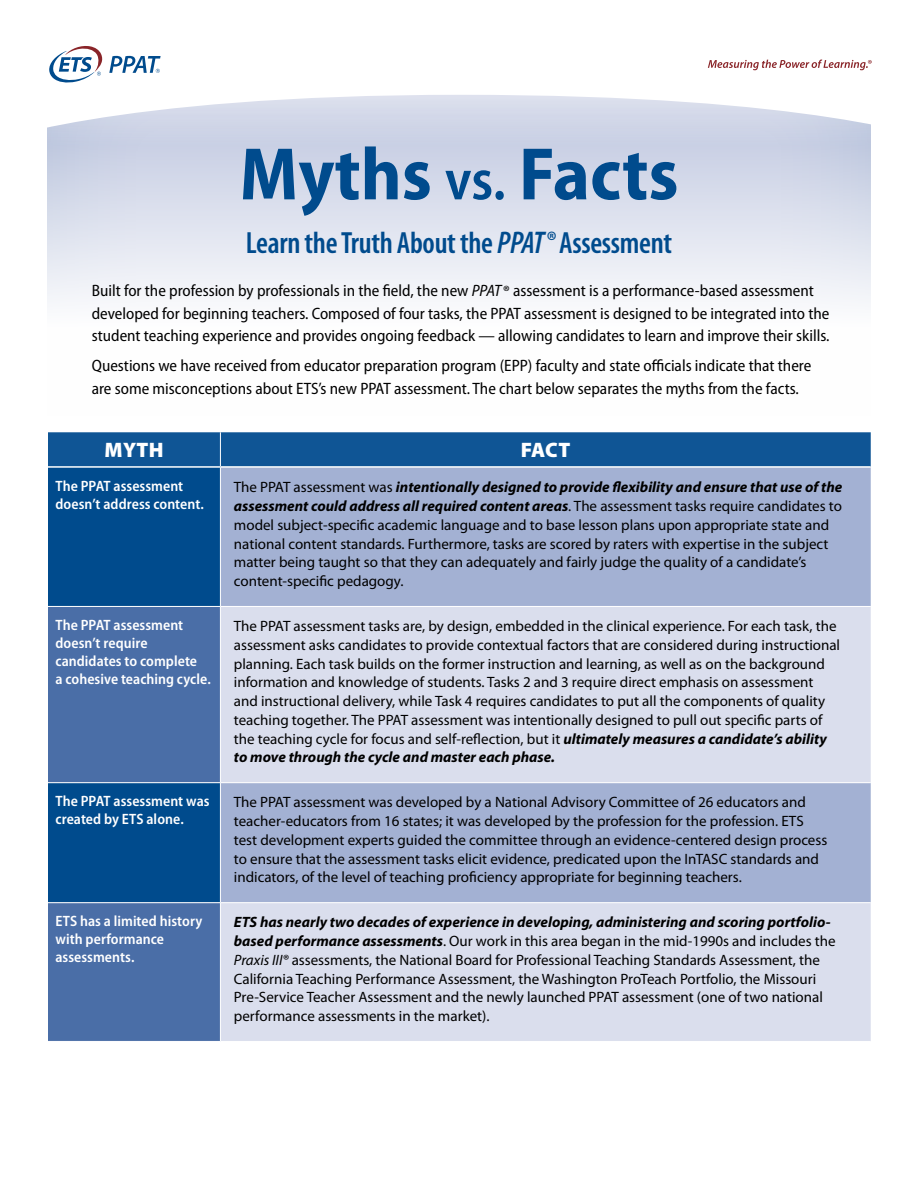
<style>
.page{position:relative;width:918px;height:1188px;background:#fff}
.page>*{position:absolute;margin:0;border:0;box-sizing:border-box;transform-origin:0 0}
.t1{font:700 semi-condensed 75px "Myriad Pro";color:#004b8d}
.t2{font:600 condensed 30.75px "Myriad Pro";letter-spacing:-.01em;color:#004b8d}
.P__1{font:900 21px "Myriad Pro";letter-spacing:.015em;color:#fff}
.P__intro{font:semi-condensed 16.5px/22.5px "Myriad Pro";color:#000}
.P__1-2{font:15px/18.8px "Myriad Pro";color:#000}
.t3{font:600 semi-condensed 15px/18px "Myriad Pro";letter-spacing:.005em;color:#fff}
.s1{font-weight:600;font-size:58.5px}
.s2{font-style:italic;font-size:31.5px}
.s3{font-size:27px}
.s4{font-style:italic}
.s5{font-weight:700;font-style:italic}
</style>
<div class="page">
<div style="left:34px;top:30px;width:850px;height:387px;background:#004b8d;opacity:.15"></div>
<div style="left:48px;top:432px;width:823px;height:34px;background:#0f5595"></div>
<div style="left:48px;top:468px;width:172px;height:138px;background:#004b8d"></div>
<div style="left:221px;top:468px;width:650px;height:138px;background:#a3b1d3"></div>
<svg style="left:48px;top:607px;width:172px;height:434px;background:#35649f"></svg>
<svg style="left:221px;top:607px;width:650px;height:434px;background:#cad1e5"></svg>
<hr style="left:220px;top:432px;width:1px;height:34px;background:#fff">
<hr style="left:48px;top:782px;width:172px;height:1px;background:#fff">
<hr style="left:220px;top:782px;width:651px;height:1px;background:#fff">
<hr style="left:48px;top:902px;width:172px;height:1px;background:#fff">
<hr style="left:220px;top:902px;width:651px;height:1px;background:#fff">
<svg style="left:34px;top:30px;width:850px;height:108px"></svg>
<svg style="left:708px;top:60px;width:164px;height:10px"></svg>
<svg style="left:49px;top:45px;width:112px;height:39px"></svg>
<h1 class="t1" style="left:240px;top:132px;width:440px">Myths <span class="s1">vs.</span> Facts</h1>
<h2 class="t2" style="left:246px;top:226px;width:428px">Learn the Truth About the <span class="s2">PPAT</span><span class="s3">®</span>Assessment</h2>
<p class="P__intro" style="left:92px;top:280px;width:739px">Built for the profession by professionals in the field, the new <span class="s4">PPAT</span> ® assessment is a performance-based assessment developed for beginning teachers. Composed of four tasks, the PPAT assessment is designed to be integrated into the student teaching experience and provides ongoing feedback — allowing candidates to learn and improve their skills.</p>
<p class="P__intro" style="left:92px;top:355px;width:721px">Questions we have received from educator preparation program (EPP) faculty and state officials indicate that there are some misconceptions about ETS’s new PPAT assessment. The chart below separates the myths from the facts.</p>
<p class="P__1" style="left:105px;top:438px;width:61px">MYTH</p>
<p class="P__1" style="left:521px;top:438px;width:51px">FACT</p>
<p class="t3" style="left:56px;top:477px;width:150px">The PPAT assessment doesn’t address content.</p>
<p class="P__1-2" style="left:234px;top:478px;width:610px">The PPAT assessment was <span class="s5">intentionally designed to provide flexibility and ensure that use of the assessment could address all required content areas</span>. The assessment tasks require candidates to model subject-specific academic language and to base lesson plans upon appropriate state and national content standards. Furthermore, tasks are scored by raters with expertise in the subject matter being taught so that they can adequately and fairly judge the quality of a candidate’s content-specific pedagogy.</p>
<p class="t3" style="left:56px;top:616px;width:157px">The PPAT assessment doesn’t require candidates to complete<br>a cohesive teaching cycle.</p>
<p class="P__1-2" style="left:234px;top:617px;width:608px">The PPAT assessment tasks are, by design, embedded in the clinical experience. For each task, the assessment asks candidates to provide contextual factors that are considered during instructional planning. Each task builds on the former instruction and learning, as well as on the background information and knowledge of students. Tasks 2 and 3 require direct emphasis on assessment and instructional delivery, while Task 4 requires candidates to put all the components of quality teaching together. The PPAT assessment was intentionally designed to pull out specific parts of the teaching cycle for focus and self-reflection, but it <span class="s5">ultimately measures a candidate’s ability to move through the cycle and master each phase.</span></p>
<p class="t3" style="left:56px;top:792px;width:156px">The PPAT assessment was created by ETS alone.</p>
<p class="P__1-2" style="left:234px;top:793px;width:595px">The PPAT assessment was developed by a National Advisory Committee of 26 educators and teacher-educators from 16 states; it was developed by the profession for the profession. ETS test development experts guided the committee through an evidence-centered design process to ensure that the assessment tasks elicit evidence, predicated upon the InTASC standards and indicators, of the level of teaching proficiency appropriate for beginning teachers.</p>
<p class="t3" style="left:56px;top:912px;width:148px">ETS has a limited history with performance assessments.</p>
<p class="P__1-2" style="left:234px;top:913px;width:603px"><span class="s5">ETS has nearly two decades of experience in developing, administering and scoring portfolio&shy;based performance assessments</span>. Our work in this area began in the mid-1990s and includes the <span class="s4">Praxis III®</span> assessments, the National Board for Professional Teaching Standards Assessment, the California Teaching Performance Assessment, the Washington ProTeach Portfolio, the Missouri Pre-Service Teacher Assessment and the newly launched PPAT assessment (one of two national performance assessments in the market).</p>
</div>
